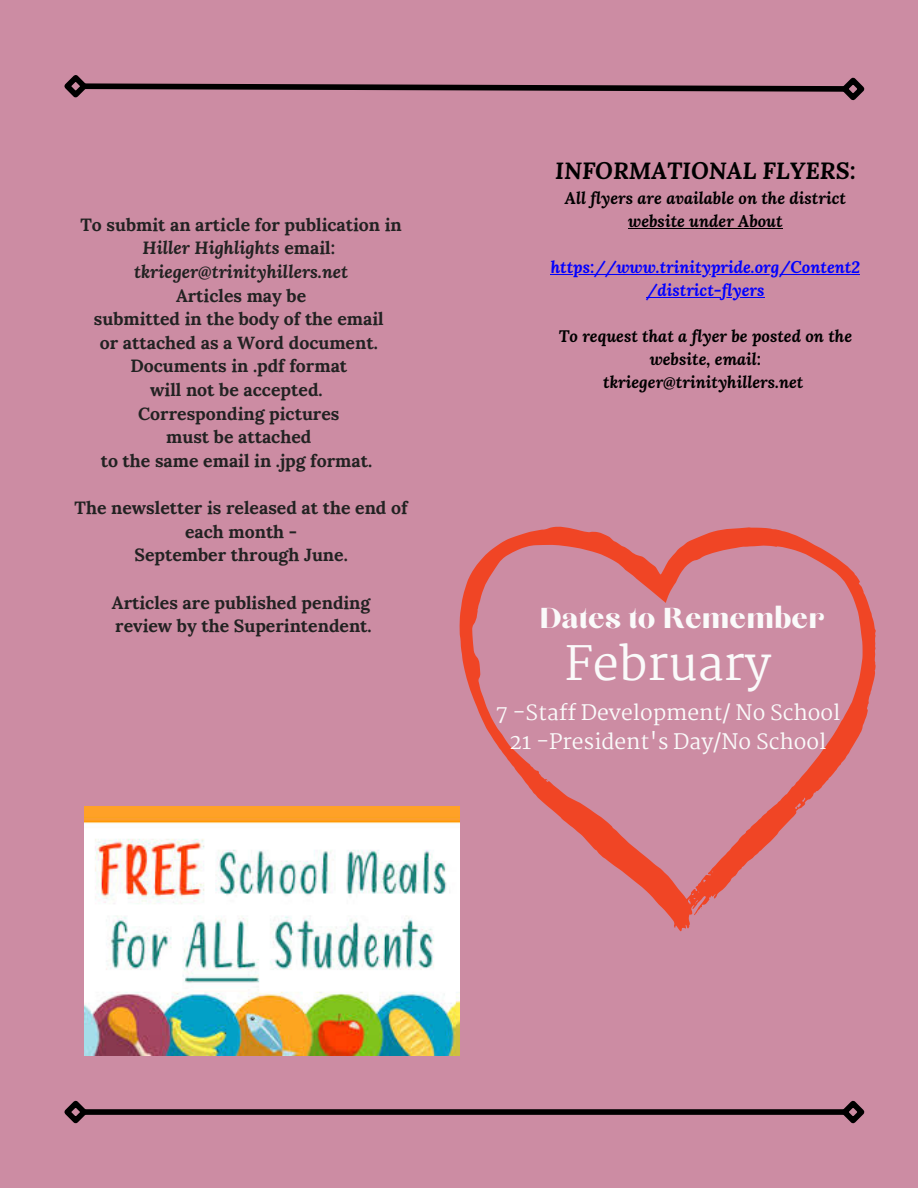
<style>
.page{position:relative;width:918px;height:1188px;background:#cc8ca3}
.page>*{position:absolute;margin:0;border:0;box-sizing:border-box;transform-origin:0 0}
.t1{font:46.5px "Martel";color:#fafafa}
.t2{font:36px "Chloe";color:#fafafa}
.t3{font:italic 700 23.25px "Lora";color:#000}
.t4{font:21px "Martel";color:#fafafa}
.t5{font:700 17.7px/23.7px "Lora";color:#222;text-align:center}
.t6{font:italic 700 17.7px "Lora";color:#222}
.t7{font:italic 700 16.5px/23.2px "Lora";color:#000;text-align:center}
.t8{font:italic 700 16.5px/23.2px "Lora";color:#0200ff;text-align:center}
.s1{font-style:italic}
</style>
<div class="page">
<img style="left:85px;top:807px;width:374px;height:249px">
<svg style="left:460px;top:526px;width:416px;height:405px"></svg>
<svg style="left:691px;top:895px;width:6px;height:6px"></svg>
<svg style="left:698px;top:908px;width:4px;height:5px"></svg>
<hr style="left:628px;top:228px;width:57px;height:1px;background:#000">
<hr style="left:685px;top:228px;width:98px;height:1px;background:#000">
<hr style="left:551px;top:274px;width:309px;height:1px;background:#0200ff">
<hr style="left:646px;top:297px;width:119px;height:1px;background:#0200ff">
<svg style="left:64px;top:75px;width:801px;height:26px"></svg>
<div style="left:84px;top:1109px;width:761px;height:6px;background:#000"></div>
<svg style="left:64px;top:1100px;width:28px;height:24px"></svg>
<svg style="left:837px;top:1100px;width:28px;height:24px"></svg>
<p class="t5" style="left:80px;top:212px;width:323px">To submit an article for publication in<br><span class="s1">Hiller Highlights</span> email:</p>
<p class="t6" style="left:134px;top:260px;width:216px">tkrieger@trinityhillers.net</p>
<p class="t5" style="left:176px;top:283px;width:132px">Articles may be</p>
<p class="t5" style="left:94px;top:307px;width:291px">submitted in the body of the email</p>
<p class="t5" style="left:100px;top:331px;width:280px">or attached as a Word document.</p>
<p class="t5" style="left:130px;top:354px;width:218px">Documents in .pdf format</p>
<p class="t5" style="left:150px;top:378px;width:174px">will not be accepted.</p>
<p class="t5" style="left:138px;top:401px;width:203px">Corresponding pictures</p>
<p class="t5" style="left:166px;top:425px;width:147px">must be attached</p>
<p class="t5" style="left:101px;top:449px;width:273px">to the same email in .jpg format.</p>
<p class="t5" style="left:75px;top:496px;width:335px">The newsletter is released at the end of each month -</p>
<p class="t5" style="left:134px;top:543px;width:215px">September through June.</p>
<p class="t5" style="left:112px;top:590px;width:260px">Articles are published pending</p>
<p class="t5" style="left:115px;top:614px;width:258px">review by the Superintendent.</p>
<p class="t3" style="left:555px;top:155px;width:302px">INFORMATIONAL FLYERS:</p>
<p class="t7" style="left:565px;top:186px;width:283px">All flyers are available on the district website under About</p>
<p class="t8" style="left:551px;top:255px;width:311px">https://www.trinitypride.org/Content2 /district-flyers</p>
<p class="t7" style="left:559px;top:324px;width:295px">To request that a flyer be posted on the website, email:</p>
<p class="t7" style="left:603px;top:370px;width:202px">tkrieger@trinityhillers.net</p>
<p class="t2" style="left:540px;top:601px;width:286px">Dates to Remember</p>
<p class="t1" style="left:565px;top:637px;width:208px">February</p>
<p class="t4" style="left:495px;top:700px;width:346px">7 -Staff Development/ No School</p>
<p class="t4" style="left:509px;top:729px;width:318px">21 -President's Day/No School</p>
</div>
